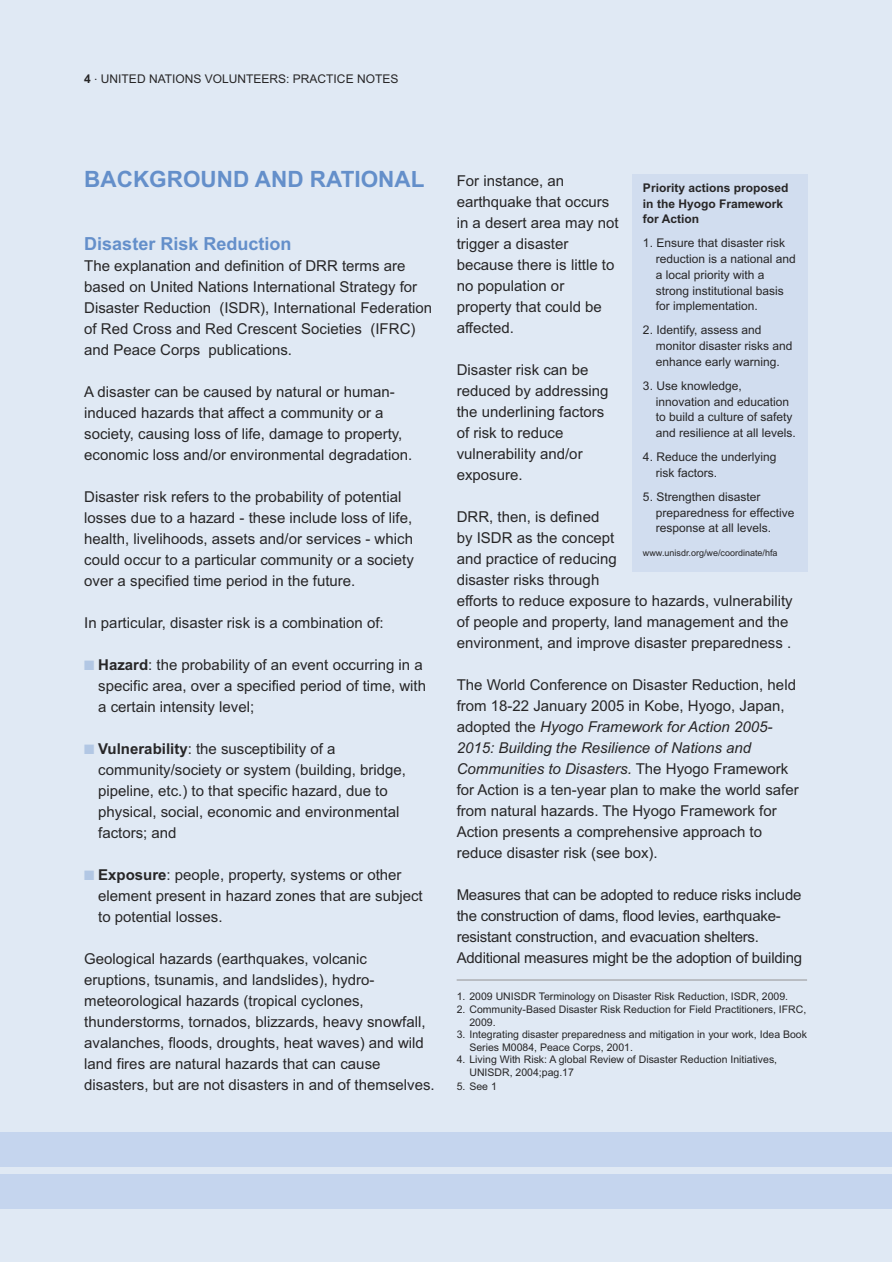
<style>
.page{position:relative;width:892px;height:1262px;background:#fff}
.page>*{position:absolute;margin:0;border:0;box-sizing:border-box;transform-origin:0 0}
.t1{font:700 22.5px "Arial";color:#648fca}
.t2{font:700 18px "Arial";color:#648fca}
.t3{font:15px/21px "Arial";color:#272627}
.t4{font:12px/15.8px "Arial";color:#272627}
.t5{font:700 12px/15.8px "Arial";color:#272627}
.t6{font:10.5px/12.6px "Arial";color:#272627}
.t7{font:9px "Arial";color:#272627}
.s1{font-weight:700}
.s2{color:#b2c7e4}
.s3{font-style:italic}
</style>
<div class="page">
<div style="left:0;top:0;width:891px;height:1261px;background:#e0e9f4"></div>
<div style="left:0;top:1132px;width:891px;height:35px;background:#c5d5ee"></div>
<div style="left:0;top:1174px;width:891px;height:35px;background:#c5d5ee"></div>
<hr style="left:456px;top:979px;width:350px;height:1px;background:#939393">
<div style="left:632px;top:174px;width:175px;height:398px;background:#d1ddef"></div>
<p class="t4" style="left:84px;top:72px;width:315px"><span class="s1">4</span> . UNITED NATIONS VOLUNTEERS: PRACTICE NOTES</p>
<h1 class="t1" style="left:84px;top:170px;width:341px">BACKGROUND AND RATIONAL</h1>
<p class="t2" style="left:84px;top:237px;width:209px">Disaster Risk Reduction</p>
<p class="t3" style="left:84px;top:256px;width:349px">The explanation and definition of DRR terms are based on United Nations International Strategy for Disaster Reduction (ISDR), International Federation of Red Cross and Red Crescent Societies (IFRC) and Peace Corps publications.</p>
<p class="t3" style="left:84px;top:382px;width:329px">A disaster can be caused by natural or human&shy;induced hazards that affect a community or a society, causing loss of life, damage to property, economic loss and/or environmental degradation.</p>
<p class="t3" style="left:84px;top:487px;width:331px">Disaster risk refers to the probability of potential losses due to a hazard - these include loss of life, health, livelihoods, assets and/or services - which could occur to a particular community or a society over a specified time period in the future.</p>
<p class="t3" style="left:84px;top:613px;width:301px">In particular, disaster risk is a combination of:</p>
<p class="t3" style="left:98px;top:655px;width:329px;text-indent:-14px"><span class="s2">■</span> <span class="s1">Hazard</span>: the probability of an event occurring in a specific area, over a specified period of time, with a certain intensity level;</p>
<p class="t3" style="left:98px;top:739px;width:309px;text-indent:-14px"><span class="s2">■</span> <span class="s1">Vulnerability</span>: the susceptibility of a community/society or system (building, bridge, pipeline, etc.) to that specific hazard, due to physical, social, economic and environmental factors; and</p>
<p class="t3" style="left:98px;top:865px;width:326px;text-indent:-14px"><span class="s2">■</span> <span class="s1">Exposure</span>: people, property, systems or other element present in hazard zones that are subject to potential losses.</p>
<p class="t3" style="left:84px;top:949px;width:352px">Geological hazards (earthquakes, volcanic eruptions, tsunamis, and landslides), hydro&shy;meteorological hazards (tropical cyclones, thunderstorms, tornados, blizzards, heavy snowfall, avalanches, floods, droughts, heat waves) and wild land fires are natural hazards that can cause disasters, but are not disasters in and of themselves.</p>
<p class="t3" style="left:456px;top:171px;width:163px">For instance, an earthquake that occurs in a desert area may not trigger a disaster because there is little to no population or property that could be affected.</p>
<p class="t3" style="left:456px;top:360px;width:153px">Disaster risk can be reduced by addressing the underlining factors of risk to reduce vulnerability and/or exposure.</p>
<p class="t3" style="left:456px;top:507px;width:337px">DRR, then, is defined<br>by ISDR as the concept<br>and practice of reducing<br>disaster risks through<br>efforts to reduce exposure to hazards, vulnerability of people and property, land management and the environment, and improve disaster preparedness .</p>
<p class="t3" style="left:456px;top:675px;width:343px">The World Conference on Disaster Reduction, held from 18-22 January 2005 in Kobe, Hyogo, Japan, adopted the <span class="s3">Hyogo Framework for Action 2005- 2015: Building the Resilience of Nations and Communities to Disasters.</span> The Hyogo Framework for Action is a ten-year plan to make the world safer from natural hazards. The Hyogo Framework for Action presents a comprehensive approach to reduce disaster risk (see box).</p>
<p class="t3" style="left:456px;top:885px;width:347px">Measures that can be adopted to reduce risks include the construction of dams, flood levies, earthquake&shy;resistant construction, and evacuation shelters.<br>Additional measures might be the adoption of building</p>
<p class="t5" style="left:642px;top:181px;width:147px">Priority actions proposed in the Hyogo Framework for Action</p>
<p class="t4" style="left:655px;top:236px;width:142px;text-indent:-13px">1. Ensure that disaster risk reduction is a national and a local priority with a strong institutional basis for implementation.</p>
<p class="t4" style="left:655px;top:323px;width:138px;text-indent:-13px">2. Identify, assess and monitor disaster risks and enhance early warning.</p>
<p class="t4" style="left:655px;top:379px;width:142px;text-indent:-13px">3. Use knowledge, innovation and education to build a culture of safety and resilience at all levels.</p>
<p class="t4" style="left:655px;top:450px;width:122px;text-indent:-13px">4. Reduce the underlying risk factors.</p>
<p class="t4" style="left:655px;top:490px;width:140px;text-indent:-13px">5. Strengthen disaster preparedness for effective response at all levels.</p>
<p class="t7" style="left:642px;top:550px;width:136px">www.unisdr.org/we/coordinate/hfa</p>
<p class="t6" style="left:456px;top:991px;width:333px">1. 2009 UNISDR Terminology on Disaster Risk Reduction, ISDR, 2009.</p>
<p class="t6" style="left:469px;top:1003px;width:338px;text-indent:-13px">2. Community-Based Disaster Risk Reduction for Field Practitioners, IFRC,<br>2009.</p>
<p class="t6" style="left:469px;top:1029px;width:339px;text-indent:-13px">3. Integrating disaster preparedness and mitigation in your work, Idea Book<br>Series M0084, Peace Corps, 2001.</p>
<p class="t6" style="left:469px;top:1054px;width:309px;text-indent:-13px">4. Living With Risk: A global Review of Disaster Reduction Initiatives,<br>UNISDR, 2004;pag.17</p>
<p class="t6" style="left:456px;top:1080px;width:42px">5. See 1</p>
</div>
